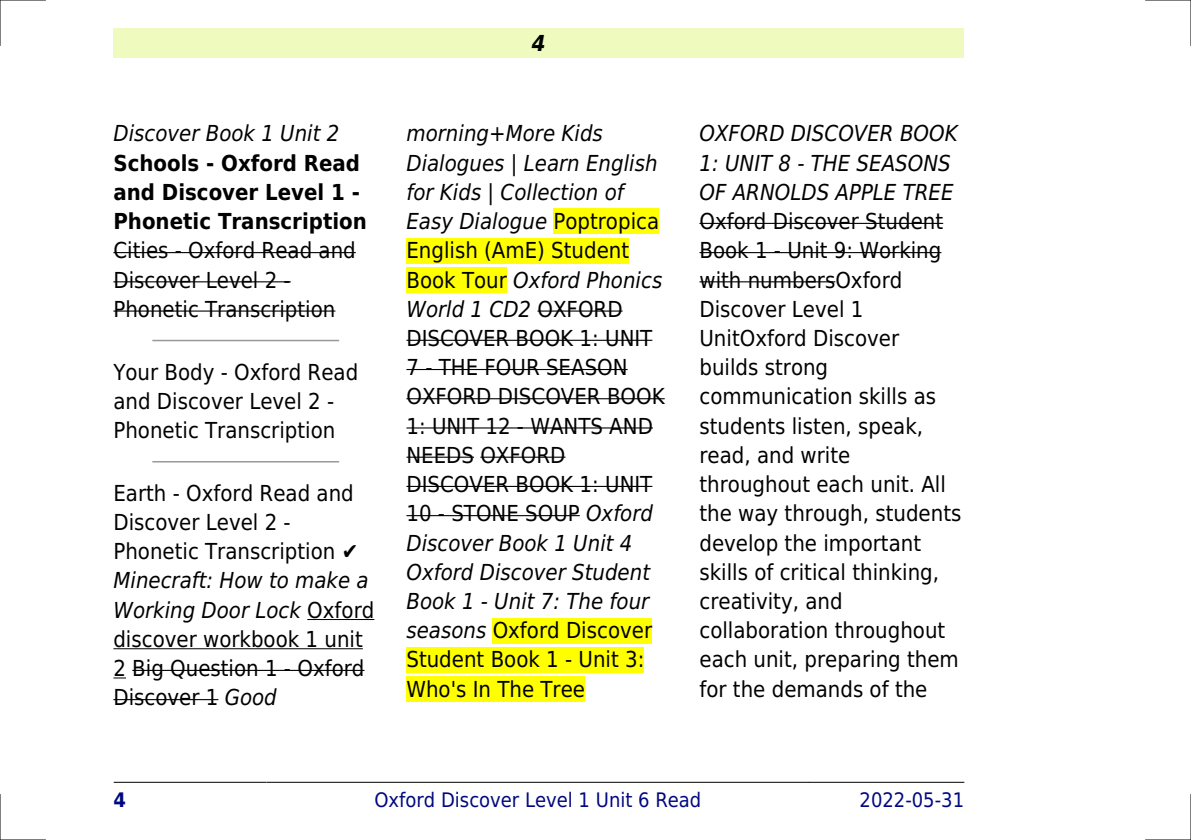
<style>
.page{position:relative;width:1191px;height:840px;background:#fff}
.page>*{position:absolute;margin:0;border:0;box-sizing:border-box;transform-origin:0 0}
.t1{font:22px/29.2px "DejaVu Sans Condensed";color:#000}
.t2{font:italic 22px/29.2px "DejaVu Sans Condensed";color:#000}
.t3{font:700 22px/29.2px "DejaVu Sans Condensed";color:#000}
.t4{font:italic 700 22px "DejaVu Sans Condensed";color:#000}
.t5{font:20px "DejaVu Sans Condensed";color:#000880}
.t6{font:700 20px "DejaVu Sans Condensed";color:#000880}
.s1{font-style:italic}
</style>
<div class="page">
<div style="left:113px;top:28px;width:851px;height:30px;background:#effbbe"></div>
<hr style="left:114px;top:781px;width:152px;height:1px;background:#000">
<hr style="left:267px;top:781px;width:541px;height:1px;background:#000">
<hr style="left:809px;top:781px;width:155px;height:1px;background:#000">
<hr style="left:113px;top:252px;width:243px;height:1px;background:#000">
<hr style="left:113px;top:281px;width:178px;height:1px;background:#000">
<hr style="left:113px;top:310px;width:222px;height:1px;background:#000">
<hr style="left:153px;top:339px;width:185px;height:2px;background:#999">
<hr style="left:153px;top:460px;width:185px;height:2px;background:#999">
<hr style="left:307px;top:618px;width:67px;height:1px;background:#000">
<hr style="left:113px;top:648px;width:250px;height:1px;background:#000">
<svg style="left:113px;top:677px;width:13px;height:1px"></svg>
<hr style="left:132px;top:669px;width:232px;height:1px;background:#000">
<hr style="left:113px;top:698px;width:105px;height:1px;background:#000">
<div style="left:553px;top:208px;width:106px;height:26px;background:#ff0"></div>
<div style="left:406px;top:238px;width:223px;height:25px;background:#ff0"></div>
<div style="left:406px;top:267px;width:101px;height:25px;background:#ff0"></div>
<hr style="left:537px;top:310px;width:85px;height:1px;background:#000">
<hr style="left:406px;top:339px;width:246px;height:1px;background:#000">
<hr style="left:406px;top:369px;width:221px;height:1px;background:#000">
<hr style="left:406px;top:398px;width:258px;height:1px;background:#000">
<hr style="left:406px;top:427px;width:247px;height:1px;background:#000">
<hr style="left:406px;top:456px;width:68px;height:1px;background:#000">
<hr style="left:480px;top:456px;width:85px;height:1px;background:#000">
<hr style="left:406px;top:485px;width:246px;height:1px;background:#000">
<hr style="left:406px;top:515px;width:174px;height:1px;background:#000">
<div style="left:492px;top:617px;width:160px;height:26px;background:#ff0"></div>
<div style="left:406px;top:646px;width:238px;height:26px;background:#ff0"></div>
<div style="left:406px;top:676px;width:179px;height:25px;background:#ff0"></div>
<hr style="left:699px;top:223px;width:244px;height:1px;background:#000">
<hr style="left:699px;top:252px;width:242px;height:1px;background:#000">
<hr style="left:699px;top:281px;width:136px;height:1px;background:#000">
<hr style="left:0;top:0;width:45px;height:1px;background:#000">
<hr style="left:1145px;top:0;width:46px;height:1px;background:#000">
<hr style="left:0;top:839px;width:45px;height:1px;background:#000">
<hr style="left:1145px;top:839px;width:46px;height:1px;background:#000">
<hr style="left:0;top:0;width:1px;height:45px;background:#000">
<hr style="left:0;top:794px;width:1px;height:45px;background:#000">
<hr style="left:1190px;top:0;width:1px;height:45px;background:#000">
<hr style="left:1190px;top:794px;width:1px;height:45px;background:#000">
<p class="t2" style="left:113px;top:119px;width:227px">Discover Book 1 Unit 2</p>
<p class="t3" style="left:113px;top:148px;width:255px">Schools - Oxford Read and Discover Level 1 -<br>Phonetic Transcription</p>
<p class="t1" style="left:113px;top:236px;width:244px">Cities - Oxford Read and<br>Discover Level 2 -<br>Phonetic Transcription</p>
<p class="t1" style="left:113px;top:357px;width:246px">Your Body - Oxford Read and Discover Level 2 -<br>Phonetic Transcription</p>
<p class="t1" style="left:113px;top:478px;width:242px">Earth - Oxford Read and<br>Discover Level 2 -<br>Phonetic Transcription</p>
<p class="t1" style="left:113px;top:566px;width:262px"><span class="s1">Minecraft: How to make a<br>Working Door Lock</span> Oxford discover workbook 1 unit<br>2 Big Question 1 - Oxford<br>Discover 1 <span class="s1">Good</span></p>
<p class="t4" style="left:532px;top:30px;width:15px">4</p>
<p class="t1" style="left:406px;top:119px;width:260px"><span class="s1">morning+More Kids<br>Dialogues | Learn English for Kids | Collection of<br>Easy Dialogue</span> Poptropica<br>English (AmE) Student<br>Book Tour <span class="s1">Oxford Phonics<br>World 1 CD2</span> OXFORD<br>DISCOVER BOOK 1: UNIT<br>7 - THE FOUR SEASON<br>OXFORD DISCOVER BOOK<br>1: UNIT 12 - WANTS AND<br>NEEDS OXFORD<br>DISCOVER BOOK 1: UNIT<br>10 - STONE SOUP <span class="s1">Oxford<br>Discover Book 1 Unit 4<br>Oxford Discover Student<br>Book 1 - Unit 7: The four seasons</span> Oxford Discover<br>Student Book 1 - Unit 3:<br>Who's In The Tree</p>
<p class="t2" style="left:699px;top:119px;width:260px">OXFORD DISCOVER BOOK<br>1: UNIT 8 - THE SEASONS<br>OF ARNOLDS APPLE TREE</p>
<p class="t1" style="left:699px;top:207px;width:263px">Oxford Discover Student<br>Book 1 - Unit 9: Working with numbersOxford<br>Discover Level 1<br>UnitOxford Discover builds strong communication skills as students listen, speak, read, and write throughout each unit. All the way through, students develop the important skills of critical thinking, creativity, and collaboration throughout each unit, preparing them for the demands of the</p>
<p class="t6" style="left:113px;top:787px;width:14px">4</p>
<p class="t5" style="left:374px;top:787px;width:328px">Oxford Discover Level 1 Unit 6 Read</p>
<p class="t5" style="left:859px;top:787px;width:106px">2022-05-31</p>
</div>
